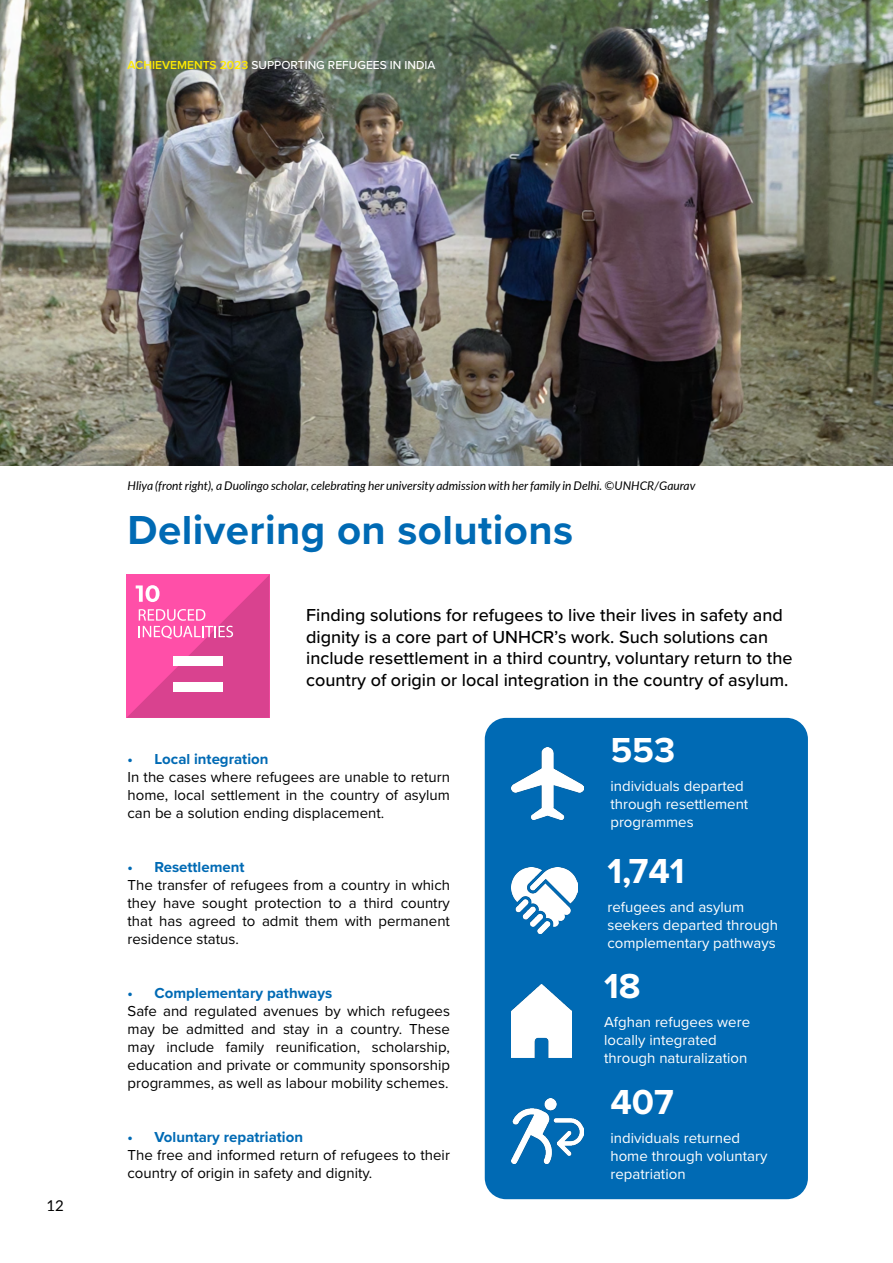
<style>
.page{position:relative;width:893px;height:1263px;background:#fff}
.page>*{position:absolute;margin:0;border:0;box-sizing:border-box;transform-origin:0 0}
.t1{font:700 42px "Proxima Nova";letter-spacing:.01em;color:#006ab4}
.t2{font:700 36px "Proxima Nova";color:#fff}
.t3{font:500 18px/21.6px "Proxima Nova";color:#000}
.t4{font:15px/18px "Proxima Nova";color:#000;text-align:justify}
.t5{font:15px/18px "Proxima Nova";color:#fff}
.t6{font:700 15px "Proxima Nova";color:#006ab4}
.t7{font:15px "Lato";color:#000}
.t8{font:italic 12px "Lato";color:#000}
.t9{font:500 12px "Proxima Nova";color:#fff}
.s1{font-weight:600;color:#ffea00}
</style>
<div class="page">
<div style="left:485px;top:718px;width:323px;height:481px;background:#006ab4;border-radius:21px"></div>
<svg style="left:126px;top:575px;width:143px;height:143px;background:#ed59a4"></svg>
<img style="left:512px;top:748px;width:72px;height:72px">
<img style="left:512px;top:867px;width:66px;height:66px">
<img style="left:512px;top:984px;width:59px;height:73px">
<img style="left:512px;top:1098px;width:72px;height:65px">
<img style="left:0;top:0;width:893px;height:465px">
<p class="t9" style="left:128px;top:56px;width:309px"><span class="s1">ACHIEVEMENTS 2023</span> SUPPORTING REFUGEES IN INDIA</p>
<p class="t7" style="left:46px;top:1195px;width:19px">12</p>
<p class="t8" style="left:128px;top:477px;width:569px">Hliya (front right), a Duolingo scholar, celebrating her university admission with her family in Delhi. ©UNHCR/Gaurav</p>
<h1 class="t1" style="left:128px;top:499px;width:447px">Delivering on solutions</h1>
<p class="t3" style="left:306px;top:603px;width:488px">Finding solutions for refugees to live their lives in safety and dignity is a core part of UNHCR’s work. Such solutions can include resettlement in a third country, voluntary return to the country of origin or local integration in the country of asylum.</p>
<p class="t6" style="left:128px;top:747px;width:142px">• Local integration</p>
<p class="t4" style="left:128px;top:767px;width:324px">In the cases where refugees are unable to return home, local settlement in the country of asylum can be a solution ending displacement.</p>
<p class="t6" style="left:128px;top:855px;width:118px">• Resettlement</p>
<p class="t4" style="left:128px;top:875px;width:324px">The transfer of refugees from a country in which they have sought protection to a third country that has agreed to admit them with permanent residence status.</p>
<p class="t6" style="left:128px;top:981px;width:206px">• Complementary pathways</p>
<p class="t4" style="left:128px;top:1001px;width:324px">Safe and regulated avenues by which refugees may be admitted and stay in a country. These may include family reunification, scholarship, education and private or community sponsorship programmes, as well as labour mobility schemes.</p>
<p class="t6" style="left:128px;top:1125px;width:177px">• Voluntary repatriation</p>
<p class="t4" style="left:128px;top:1145px;width:324px">The free and informed return of refugees to their country of origin in safety and dignity.</p>
<h2 class="t2" style="left:610px;top:723px;width:66px">553</h2>
<p class="t5" style="left:610px;top:776px;width:139px">individuals departed through resettlement programmes</p>
<h2 class="t2" style="left:607px;top:844px;width:79px">1,741</h2>
<p class="t5" style="left:607px;top:897px;width:172px">refugees and asylum seekers departed through complementary pathways</p>
<h2 class="t2" style="left:604px;top:959px;width:38px">18</h2>
<p class="t5" style="left:604px;top:1013px;width:148px">Afghan refugees were locally integrated through naturalization</p>
<h2 class="t2" style="left:610px;top:1075px;width:65px">407</h2>
<p class="t5" style="left:610px;top:1128px;width:158px">individuals returned home through voluntary repatriation</p>
</div>
